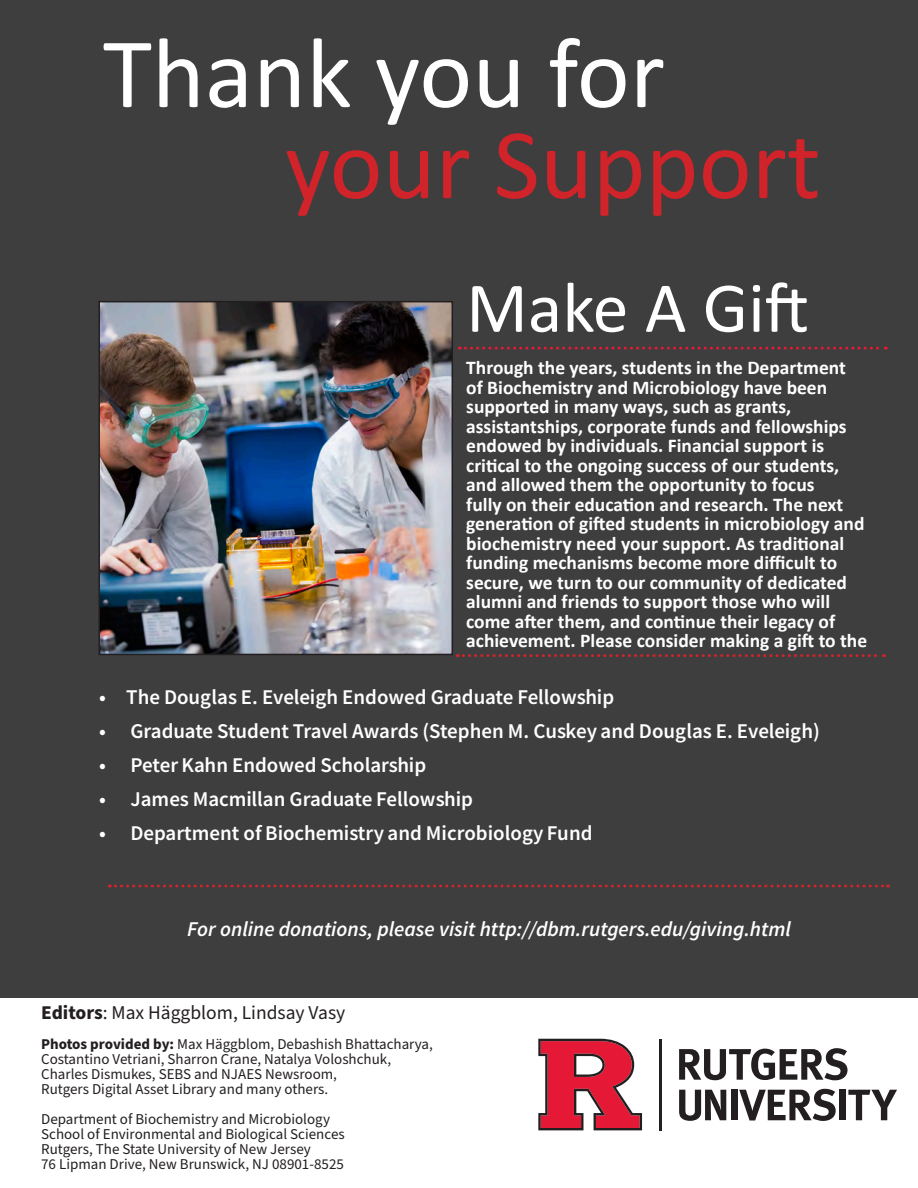
<style>
.page{position:relative;width:918px;height:1188px;background:#fff}
.page>*{position:absolute;margin:0;border:0;box-sizing:border-box;transform-origin:0 0}
._72_Header_Bebas_Neue{font:100.8px/91.1px "Calibri";color:#fff}
._72_Header_Bebas_Neue-2{font:72px "Calibri";color:#fff}
.t1{font:21px "Source Sans Variable";color:#fff}
._8_Source_Sans_Pro{font:italic 21px "Source Sans Variable";color:#fff}
._8_Source_Sans_Pro-2{font:700 19.5px/19.5px "Calibri";color:#fff}
._8_Source_Sans_Pro-3{font:19.5px "Source Sans Pro";color:#231f20}
._8_Source_Sans_Pro-4{font:15px "Source Sans Pro";color:#231f20}
.s1{color:#d1232a}
.s2{font-weight:700}
</style>
<div class="page">
<div style="left:0;top:0;width:918px;height:998px;background:#3e3e3f"></div>
<img style="left:101px;top:304px;width:349px;height:348px">
<div style="left:98px;top:301px;width:355px;height:354px;border:2px solid #231f20"></div>
<svg style="left:109px;top:885px;width:780px;height:3px"></svg>
<svg style="left:459px;top:347px;width:427px;height:3px"></svg>
<svg style="left:457px;top:654px;width:427px;height:3px"></svg>
<svg style="left:538px;top:1039px;width:104px;height:91px"></svg>
<hr style="left:659px;top:1039px;width:3px;height:91px;background:#231f20">
<svg style="left:679px;top:1048px;width:169px;height:32px"></svg>
<svg style="left:679px;top:1090px;width:47px;height:31px"></svg>
<div style="left:731px;top:1090px;width:6px;height:30px;background:#231f20"></div>
<div style="left:839px;top:1090px;width:6px;height:30px;background:#231f20"></div>
<svg style="left:848px;top:1090px;width:49px;height:30px"></svg>
<svg style="left:739px;top:1089px;width:97px;height:32px"></svg>
<p class="_72_Header_Bebas_Neue" style="left:285px;top:25px;width:537px;text-indent:-182px">Thank you for <span class="s1">your Support</span></p>
<p class="_72_Header_Bebas_Neue-2" style="left:466px;top:258px;width:344px">Make A Gift</p>
<p class="_8_Source_Sans_Pro-2" style="left:466px;top:358px;width:402px">Through the years, students in the Department of Biochemistry and Microbiology have been supported in many ways, such as grants, assistantships, corporate funds and fellowships endowed by individuals. Financial support is critical to the ongoing success of our students, and allowed them the opportunity to focus<br>fully on their education and research. The next generation of gifted students in microbiology and biochemistry need your support. As traditional funding mechanisms become more difficult to secure, we turn to our community of dedicated alumni and friends to support those who will come after them, and continue their legacy of achievement. Please consider making a gift to the</p>
<p class="t1" style="left:99px;top:685px;width:516px">• The Douglas E. Eveleigh Endowed Graduate Fellowship</p>
<p class="t1" style="left:99px;top:719px;width:722px">• Graduate Student Travel Awards (Stephen M. Cuskey and Douglas E. Eveleigh)</p>
<p class="t1" style="left:99px;top:753px;width:329px">• Peter Kahn Endowed Scholarship</p>
<p class="t1" style="left:99px;top:787px;width:375px">• James Macmillan Graduate Fellowship</p>
<p class="t1" style="left:99px;top:821px;width:495px">• Department of Biochemistry and Microbiology Fund</p>
<p class="_8_Source_Sans_Pro" style="left:187px;top:916px;width:605px">For online donations, please visit http://dbm.rutgers.edu/giving.html</p>
<p class="_8_Source_Sans_Pro-3" style="left:41px;top:1000px;width:306px"><span class="s2">Editors</span>: Max Häggblom, Lindsay Vasy</p>
<p class="_8_Source_Sans_Pro-4" style="left:41px;top:1034px;width:393px"><span class="s2">Photos provided by:</span> Max Häggblom, Debashish Bhattacharya,</p>
<p class="_8_Source_Sans_Pro-4" style="left:41px;top:1049px;width:352px">Costantino Vetriani, Sharron Crane, Natalya Voloshchuk,</p>
<p class="_8_Source_Sans_Pro-4" style="left:41px;top:1064px;width:297px">Charles Dismukes, SEBS and NJAES Newsroom,</p>
<p class="_8_Source_Sans_Pro-4" style="left:41px;top:1079px;width:289px">Rutgers Digital Asset Library and many others.</p>
<p class="_8_Source_Sans_Pro-4" style="left:41px;top:1109px;width:290px">Department of Biochemistry and Microbiology</p>
<p class="_8_Source_Sans_Pro-4" style="left:41px;top:1124px;width:305px">School of Environmental and Biological Sciences</p>
<p class="_8_Source_Sans_Pro-4" style="left:41px;top:1139px;width:271px">Rutgers, The State University of New Jersey</p>
<p class="_8_Source_Sans_Pro-4" style="left:41px;top:1154px;width:304px">76 Lipman Drive, New Brunswick, NJ 08901-8525</p>
</div>
